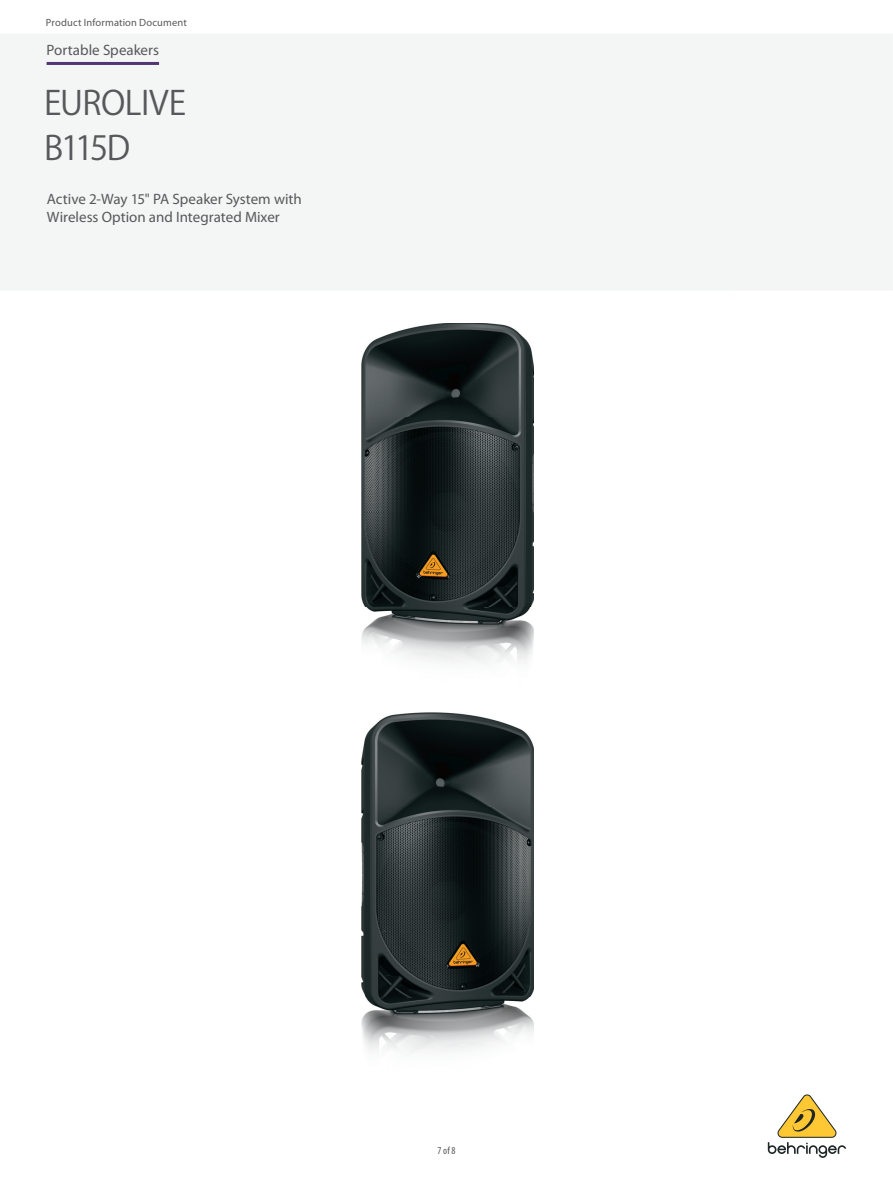
<style>
.page{position:relative;width:893px;height:1188px;background:#fff}
.page>*{position:absolute;margin:0;border:0;box-sizing:border-box;transform-origin:0 0}
.t1{font:33px/44.8px "Koz Go Pro Regular 90 pv RKSJ H";letter-spacing:-.02em;color:#57585a}
.t2{font:15px/18px "Myriad Pro";color:#57585a}
.t3{font:10.5px "Myriad Pro";letter-spacing:.015em;color:#57585a}
.t4{font:condensed 10.5px "Myriad Pro";color:#57585a}
</style>
<div class="page">
<svg style="left:768px;top:1094px;width:78px;height:64px"></svg>
<hr style="left:47px;top:62px;width:112px;height:3px;background:#533676">
<img style="left:361px;top:712px;width:173px;height:341px">
<img style="left:362px;top:323px;width:172px;height:340px">
<p class="t3" style="left:46px;top:18px;width:142px">Product Information Document</p>
<p class="t2" style="left:47px;top:42px;width:114px">Portable Speakers</p>
<h1 class="t1" style="left:44px;top:85px;width:143px">EUROLIVE<br>B115D</h1>
<p class="t2" style="left:47px;top:191px;width:256px">Active 2-Way 15" PA Speaker System with<br>Wireless Option and Integrated Mixer</p>
<p class="t4" style="left:437px;top:1147px;width:20px">7 of 8</p>
</div>
